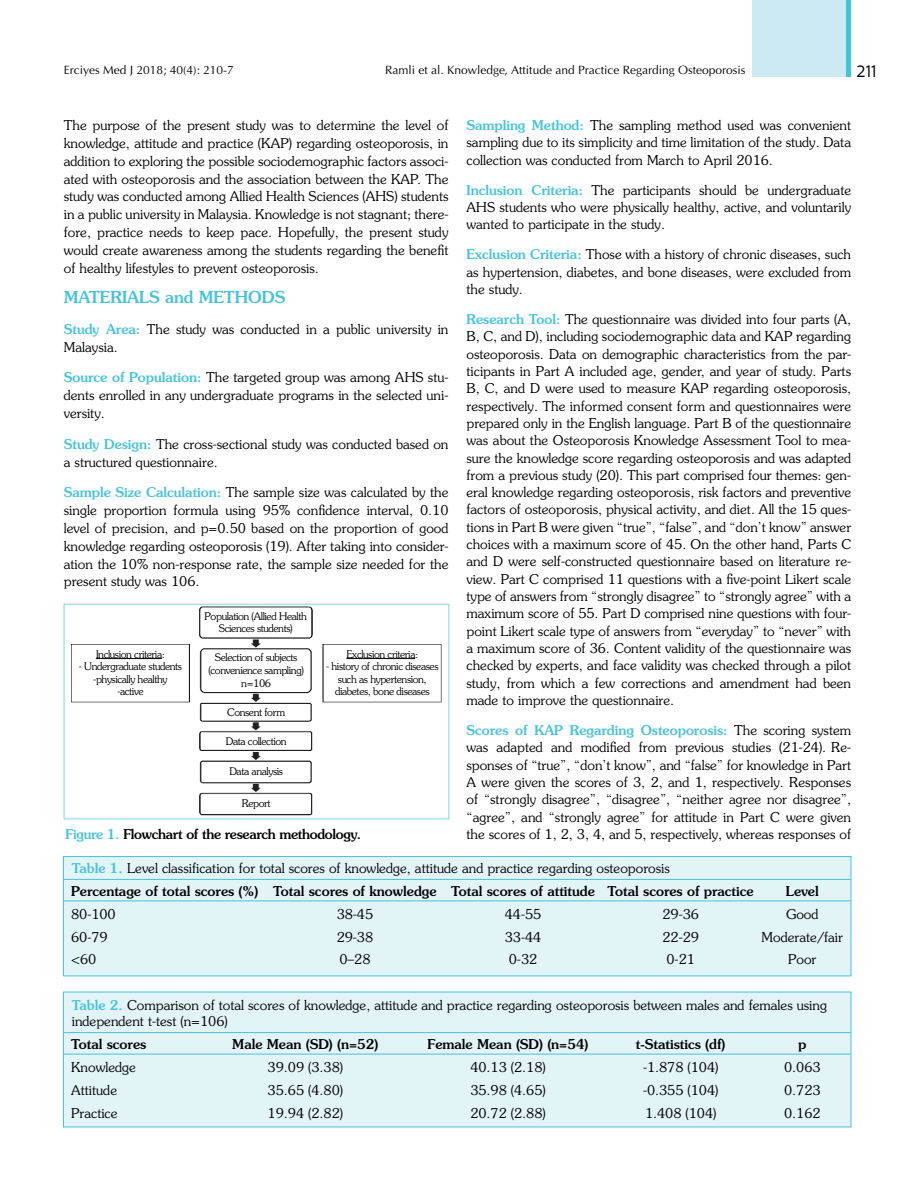
<style>
.page{position:relative;width:915px;height:1191px;background:#fff}
.page>*{position:absolute;margin:0;border:0;box-sizing:border-box;transform-origin:0 0}
.t1{font:500 16.5px "Souvenir Std";color:#42c4dd}
.t2{font:16.5px "Centrale Sans";color:#000}
.t3{font:300 13.5px/17.2px "Souvenir Std";color:#000;text-align:justify}
.t4{font:500 13.5px/22.5px "Souvenir Std";color:#000}
.t5{font:500 13.5px "Souvenir Std";letter-spacing:-.02em;color:#000}
.t6{font:12px "Optima Normal Tr";color:#000}
.t7{font:300 10.5px/12.6px "Souvenir Std";letter-spacing:-.04em;color:#000;text-align:center}
.s1{font-weight:500;color:#42c4dd}
.s2{color:#42c4dd}
.s3{font-weight:300}
</style>
<div class="page">
<div style="left:63px;top:856px;width:787px;height:120px;background:#e3f4f7;border:1px solid #42c4dd"></div>
<hr style="left:63px;top:900px;width:787px;height:1px;background:#42c4dd">
<hr style="left:63px;top:879px;width:787px;height:1px;background:#42c4dd">
<div style="left:752px;top:0;width:98px;height:77px;background:#cbeaf2"></div>
<hr style="left:846px;top:0;width:4px;height:77px;background:#42c4dd">
<div style="left:63px;top:991px;width:787px;height:136px;background:#e3f4f7"></div>
<hr style="left:63px;top:1053px;width:787px;height:1px;background:#42c4dd">
<hr style="left:63px;top:1032px;width:787px;height:1px;background:#42c4dd">
<img style="left:71px;top:606px;width:371px;height:210px">
<div style="left:64px;top:604px;width:385px;height:215px;border:1px solid #86d3e6"></div>
<hr style="left:96px;top:658px;width:66px;height:1px;background:#000">
<hr style="left:346px;top:658px;width:69px;height:1px;background:#000">
<p class="t6" style="left:64px;top:62px;width:171px">Erciyes Med J 2018; 40(4): 210-7</p>
<p class="t6" style="left:385px;top:62px;width:362px">Ramli et al. Knowledge, Attitude and Practice Regarding Osteoporosis</p>
<p class="t2" style="left:856px;top:62px;width:22px">211</p>
<p class="t3" style="left:64px;top:116px;width:386px;line-height:17.9px">The purpose of the present study was to determine the level of knowledge, attitude and practice (KAP) regarding osteoporosis, in addition to exploring the possible sociodemographic factors associ&shy;ated with osteoporosis and the association between the KAP. The study was conducted among Allied Health Sciences (AHS) students in a public university in Malaysia. Knowledge is not stagnant; there&shy;fore, practice needs to keep pace. Hopefully, the present study would create awareness among the students regarding the benefit of healthy lifestyles to prevent osteoporosis.</p>
<p class="t1" style="left:64px;top:287px;width:223px">MATERIALS and METHODS</p>
<p class="t3" style="left:64px;top:320px;width:386px;line-height:17.9px"><span class="s1">Study Area:</span> The study was conducted in a public university in<br>Malaysia.</p>
<p class="t3" style="left:64px;top:369px;width:386px;line-height:17.9px"><span class="s1">Source of Population:</span> The targeted group was among AHS stu&shy;dents enrolled in any undergraduate programs in the selected uni&shy;versity.</p>
<p class="t3" style="left:64px;top:435px;width:386px;line-height:17.9px"><span class="s1">Study Design:</span> The cross-sectional study was conducted based on a structured questionnaire.</p>
<p class="t3" style="left:64px;top:483px;width:386px;line-height:17.9px"><span class="s1">Sample Size Calculation:</span> The sample size was calculated by the single proportion formula using 95% confidence interval, 0.10 level of precision, and p=0.50 based on the proportion of good knowledge regarding osteoporosis (19). After taking into consider&shy;ation the 10% non-response rate, the sample size needed for the present study was 106.</p>
<p class="t3" style="left:466px;top:116px;width:386px"><span class="s1">Sampling Method:</span> The sampling method used was convenient sampling due to its simplicity and time limitation of the study. Data collection was conducted from March to April 2016.</p>
<p class="t3" style="left:466px;top:181px;width:386px"><span class="s1">Inclusion Criteria:</span> The participants should be undergraduate AHS students who were physically healthy, active, and voluntarily wanted to participate in the study.</p>
<p class="t3" style="left:466px;top:246px;width:386px"><span class="s1">Exclusion Criteria:</span> Those with a history of chronic diseases, such as hypertension, diabetes, and bone diseases, were excluded from the study.</p>
<p class="t3" style="left:466px;top:311px;width:386px"><span class="s1">Research Tool:</span> The questionnaire was divided into four parts (A, B, C, and D), including sociodemographic data and KAP regarding osteoporosis. Data on demographic characteristics from the par&shy;ticipants in Part A included age, gender, and year of study. Parts B, C, and D were used to measure KAP regarding osteoporosis, respectively. The informed consent form and questionnaires were prepared only in the English language. Part B of the questionnaire was about the Osteoporosis Knowledge Assessment Tool to mea&shy;sure the knowledge score regarding osteoporosis and was adapted from a previous study (20). This part comprised four themes: gen&shy;eral knowledge regarding osteoporosis, risk factors and preventive factors of osteoporosis, physical activity, and diet. All the 15 ques&shy;tions in Part B were given “true”, “false”, and “don’t know” answer choices with a maximum score of 45. On the other hand, Parts C and D were self-constructed questionnaire based on literature re&shy;view. Part C comprised 11 questions with a five-point Likert scale type of answers from “strongly disagree” to “strongly agree” with a maximum score of 55. Part D comprised nine questions with four&shy;point Likert scale type of answers from “everyday” to “never” with a maximum score of 36. Content validity of the questionnaire was checked by experts, and face validity was checked through a pilot study, from which a few corrections and amendment had been made to improve the questionnaire.</p>
<p class="t3" style="left:466px;top:721px;width:386px"><span class="s1">Scores of KAP Regarding Osteoporosis:</span> The scoring system was adapted and modified from previous studies (21-24). Re&shy;sponses of “true”, “don’t know”, and “false” for knowledge in Part A were given the scores of 3, 2, and 1, respectively. Responses of “strongly disagree”, “disagree”, “neither agree nor disagree”, “agree”, and “strongly agree” for attitude in Part C were given the scores of 1, 2, 3, 4, and 5, respectively, whereas responses of</p>
<p class="t4" style="left:71px;top:857px;width:684px"><span class="s2">Table 1.</span> <span class="s3">Level classification for total scores of knowledge, attitude and practice regarding osteoporosis<br></span>Percentage of total scores (%) Total scores of knowledge Total scores of attitude Total scores of practice</p>
<p class="t7" style="left:204px;top:610px;width:104px">Population (Allied Health<br>Sciences students)</p>
<p class="t7" style="left:96px;top:647px;width:70px">Inclusion criteria:</p>
<p class="t7" style="left:79px;top:660px;width:105px">- Undergraduate students -physically healthy<br>-active</p>
<p class="t7" style="left:346px;top:647px;width:73px">Exclusion criteria:</p>
<p class="t7" style="left:326px;top:660px;width:114px">- history of chronic diseases such as hypertension, diabetes, bone diseases</p>
<p class="t7" style="left:208px;top:651px;width:97px">Selection of subjects (convenience sampling) n=106</p>
<p class="t7" style="left:227px;top:706px;width:59px">Consent form</p>
<p class="t7" style="left:226px;top:734px;width:62px">Data collection</p>
<p class="t7" style="left:229px;top:765px;width:55px">Data analysis</p>
<p class="t7" style="left:242px;top:797px;width:30px">Report</p>
<p class="t5" style="left:66px;top:826px;width:297px"><span class="s2">Figure 1.</span> Flowchart of the research methodology.</p>
<p class="t4" style="left:785px;top:879px;width:34px">Level</p>
<p class="t3" style="left:71px;top:905px;width:46px">80-100</p>
<p class="t3" style="left:336px;top:905px;width:38px">38-45</p>
<p class="t3" style="left:504px;top:905px;width:38px">44-55</p>
<p class="t3" style="left:662px;top:905px;width:38px">29-36</p>
<p class="t3" style="left:785px;top:905px;width:34px">Good</p>
<p class="t3" style="left:71px;top:928px;width:38px">60-79</p>
<p class="t3" style="left:336px;top:928px;width:38px">29-38</p>
<p class="t3" style="left:504px;top:928px;width:38px">33-44</p>
<p class="t3" style="left:662px;top:928px;width:38px">22-29</p>
<p class="t3" style="left:761px;top:928px;width:83px">Moderate/fair</p>
<p class="t3" style="left:71px;top:951px;width:27px">&lt;60</p>
<p class="t3" style="left:339px;top:951px;width:33px">0–28</p>
<p class="t3" style="left:508px;top:951px;width:30px">0-32</p>
<p class="t3" style="left:666px;top:951px;width:30px">0-21</p>
<p class="t3" style="left:787px;top:951px;width:30px">Poor</p>
<p class="t3" style="left:72px;top:997px;width:756px;line-height:16.2px"><span class="s1">Table 2.</span> Comparison of total scores of knowledge, attitude and practice regarding osteoporosis between males and females using independent t-test (n=106)</p>
<p class="t4" style="left:71px;top:1032px;width:77px">Total scores</p>
<p class="t4" style="left:232px;top:1032px;width:147px">Male Mean (SD) (n=52)</p>
<p class="t4" style="left:427px;top:1032px;width:162px">Female Mean (SD) (n=54)</p>
<p class="t4" style="left:635px;top:1032px;width:91px">t-Statistics (df)</p>
<p class="t4" style="left:797px;top:1032px;width:10px">p</p>
<p class="t3" style="left:71px;top:1058px;width:66px">Knowledge</p>
<p class="t3" style="left:267px;top:1058px;width:77px">39.09 (3.38)</p>
<p class="t3" style="left:470px;top:1058px;width:77px">40.13 (2.18)</p>
<p class="t3" style="left:642px;top:1058px;width:77px">-1.878 (104)</p>
<p class="t3" style="left:783px;top:1058px;width:38px">0.063</p>
<p class="t3" style="left:71px;top:1081px;width:47px">Attitude</p>
<p class="t3" style="left:267px;top:1081px;width:77px">35.65 (4.80)</p>
<p class="t3" style="left:470px;top:1081px;width:77px">35.98 (4.65)</p>
<p class="t3" style="left:642px;top:1081px;width:77px">-0.355 (104)</p>
<p class="t3" style="left:783px;top:1081px;width:38px">0.723</p>
<p class="t3" style="left:71px;top:1104px;width:48px">Practice</p>
<p class="t3" style="left:267px;top:1104px;width:77px">19.94 (2.82)</p>
<p class="t3" style="left:470px;top:1104px;width:77px">20.72 (2.88)</p>
<p class="t3" style="left:644px;top:1104px;width:73px">1.408 (104)</p>
<p class="t3" style="left:783px;top:1104px;width:38px">0.162</p>
</div>
